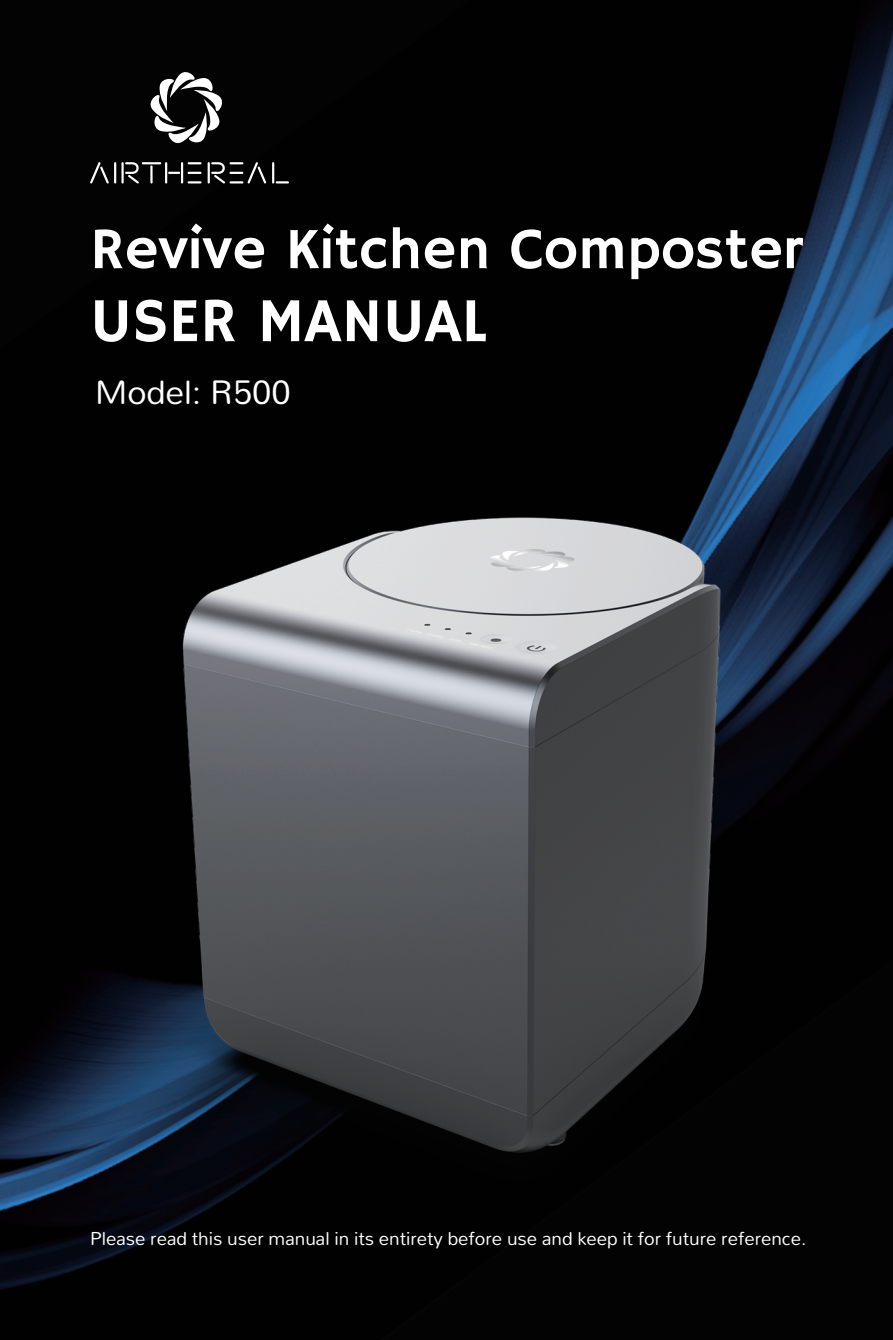
<style>
.page{position:relative;width:893px;height:1340px;background:#fff}
.page>*{position:absolute;margin:0;border:0;box-sizing:border-box;transform-origin:0 0}
.t1{font:62.77px "Hammersmith One";color:#fff}
.t2{font:58.5px "Hammersmith One";color:#fff}
.t3{font:37.57px "Mallanna";color:#fff}
.t4{font:20.7px "Mallanna";color:#fff}
</style>
<div class="page">
<div style="left:0;top:0;width:893px;height:1339px;background:#010101"></div>
<svg style="left:272px;top:162px;width:17px;height:21px"></svg>
<svg style="left:208px;top:162px;width:58px;height:21px"></svg>
<svg style="left:90px;top:162px;width:112px;height:21px;background:#3d3d3d"></svg>
<svg style="left:146px;top:66px;width:82px;height:82px"></svg>
<img style="left:0;top:334px;width:893px;height:944px">
<h2 class="t2" style="left:90px;top:215px;width:714px">Revive Kitchen Composter</h2>
<h1 class="t1" style="left:90px;top:284px;width:399px">USER MANUAL</h1>
<h3 class="t3" style="left:95px;top:369px;width:197px">Model: R500</h3>
<p class="t4" style="left:90px;top:1226px;width:718px">Please read this user manual in its entirety before use and keep it for future reference.</p>
</div>
